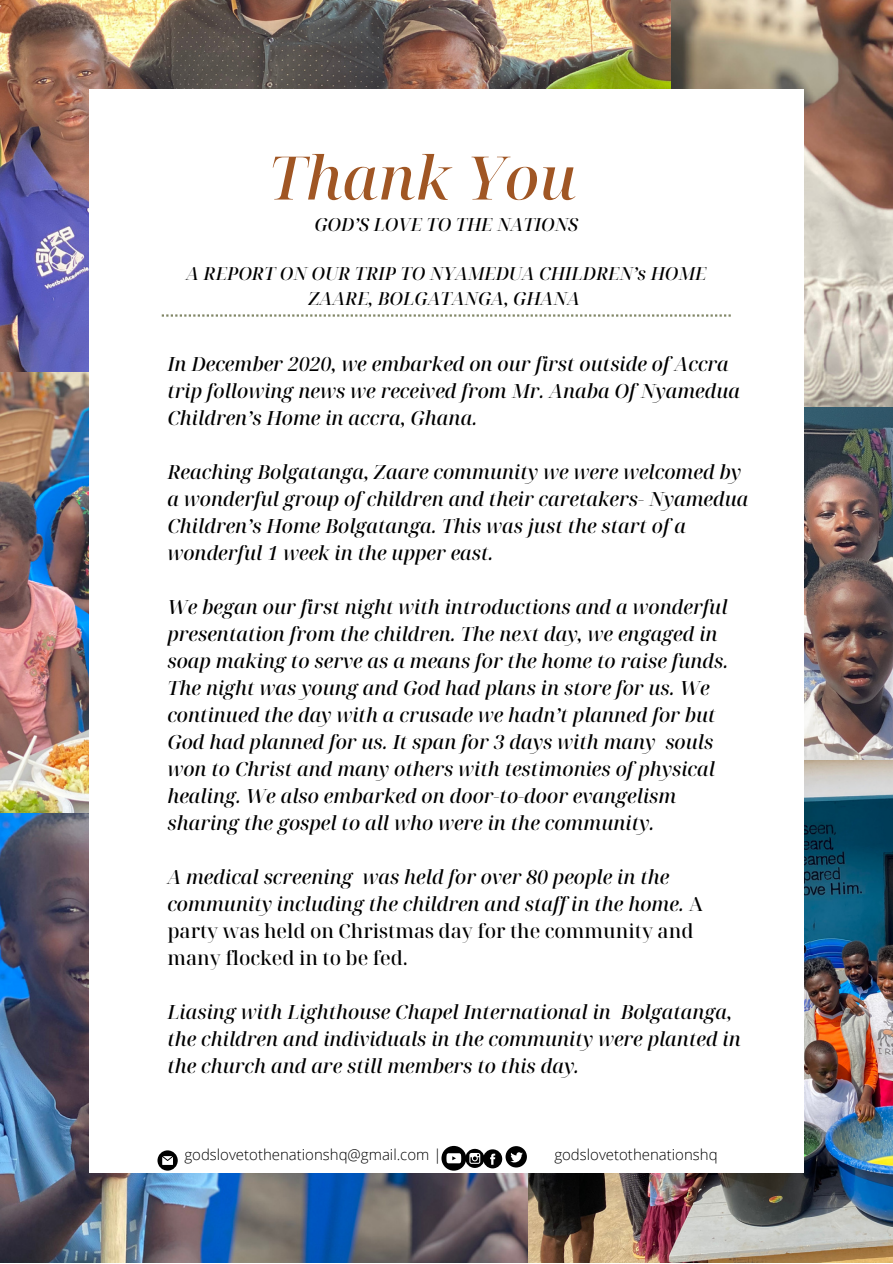
<style>
.page{position:relative;width:893px;height:1264px;background:#fff}
.page>*{position:absolute;margin:0;border:0;box-sizing:border-box;transform-origin:0 0}
.t1{font:italic 500 60px "Noto Serif Display";color:#a05624}
.t2{font:italic 500 19.5px/27px "Noto Serif Display";color:#000}
.t3{font:italic 500 18px/24.8px "Noto Serif Display";color:#000;text-align:center}
.t4{font:300 15px "Open Sans";color:#000}
.s1{font-style:normal}
</style>
<div class="page">
<img style="left:804px;top:406px;width:88px;height:354px">
<img style="left:670px;top:0;width:222px;height:406px">
<img style="left:0;top:0;width:670px;height:372px">
<img style="left:527px;top:760px;width:365px;height:502px">
<img style="left:0;top:372px;width:89px;height:441px">
<img style="left:0;top:813px;width:527px;height:449px">
<div style="left:89px;top:89px;width:714px;height:1083px;background:#fff"></div>
<svg style="left:162px;top:314px;width:568px;height:3px"></svg>
<svg style="left:157px;top:1150px;width:21px;height:20px"></svg>
<svg style="left:441px;top:1145px;width:86px;height:25px"></svg>
<h1 class="t1" style="left:268px;top:135px;width:310px">Thank You</h1>
<p class="t3" style="left:314px;top:211px;width:265px">GOD’S LOVE TO THE NATIONS</p>
<p class="t3" style="left:186px;top:260px;width:521px">A REPORT ON OUR TRIP TO NYAMEDUA CHILDREN’s HOME<br>ZAARE, BOLGATANGA, GHANA</p>
<p class="t2" style="left:167px;top:350px;width:574px">In December 2020, we embarked on our first outside of Accra trip following news we received from Mr. Anaba Of Nyamedua<br>Children’s Home in accra, Ghana.</p>
<p class="t2" style="left:167px;top:458px;width:582px">Reaching Bolgatanga, Zaare community we were welcomed by a wonderful group of children and their caretakers- Nyamedua Children’s Home Bolgatanga. This was just the start of a wonderful 1 week in the upper east.</p>
<p class="t2" style="left:167px;top:593px;width:562px">We began our first night with introductions and a wonderful presentation from the children. The next day, we engaged in soap making to serve as a means for the home to raise funds.<br>The night was young and God had plans in store for us. We continued the day with a crusade we hadn’t planned for but God had planned for us. It span for 3 days with many souls won to Christ and many others with testimonies of physical healing. We also embarked on door-to-door evangelism sharing the gospel to all who were in the community.</p>
<p class="t2" style="left:167px;top:863px;width:537px">A medical screening was held for over 80 people in the community including the children and staff in the home. <span class="s1">A party was held on Christmas day for the community and many flocked in to be fed.</span></p>
<p class="t2" style="left:167px;top:998px;width:575px">Liasing with Lighthouse Chapel International in Bolgatanga, the children and individuals in the community were planted in the church and are still members to this day.</p>
<p class="t4" style="left:184px;top:1144px;width:258px">godslovetothenationshq@gmail.com |</p>
<p class="t4" style="left:554px;top:1144px;width:165px">godslovetothenationshq</p>
</div>
